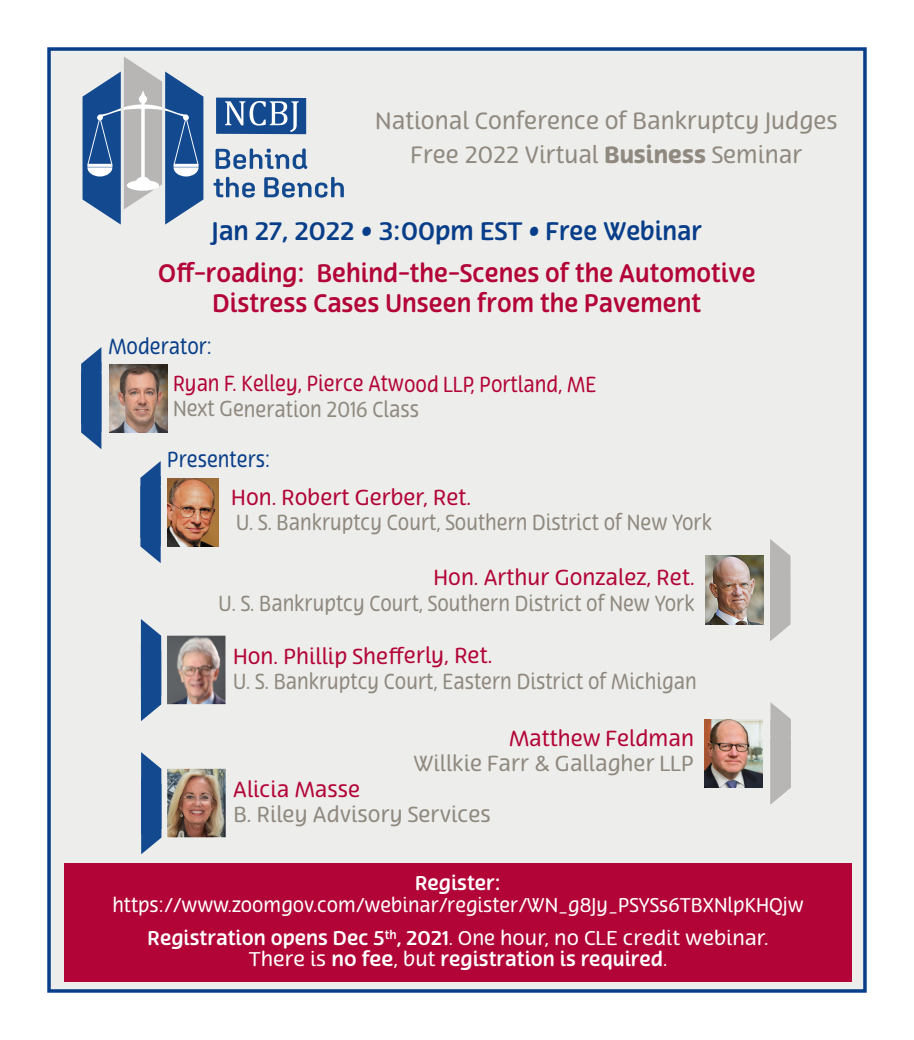
<style>
.page{position:relative;width:914px;height:1040px;background:#fff}
.page>*{position:absolute;margin:0;border:0;box-sizing:border-box;transform-origin:0 0}
.t1{font:500 24.5px/29.9px "Terfens";color:#b30437;text-align:center;scale:.96 1}
.t2{font:500 24.5px "Terfens";color:#083e89}
.t3{font:22.75px/33.2px "Terfens";color:#8f897f;text-align:center}
.t4{font:21px "Terfens";color:#8f897f;scale:.9 1}
.t5{font:21px "Terfens";color:#b30437}
.t6{font:21px/25.2px "Terfens";color:#8f897f}
.t7{font:21px "Terfens";color:#b30437;scale:.9 1}
.t8{font:21px "Terfens";color:#083e89;scale:.9 1}
.t9{font:500 19.25px/21.3px "Terfens";color:#fff;text-align:center}
.t10{font:19.25px "Terfens";color:#fff}
.s1{font-weight:700}
.s2{color:#b30437}
.s3{font-weight:400}
</style>
<div class="page">
<div style="left:51px;top:51px;width:812px;height:938px;background:#ededeb"></div>
<svg style="left:82px;top:57px;width:121px;height:168px"></svg>
<svg style="left:215px;top:148px;width:92px;height:21px"></svg>
<svg style="left:213px;top:177px;width:42px;height:21px"></svg>
<svg style="left:264px;top:177px;width:80px;height:21px"></svg>
<div style="left:216px;top:98px;width:90px;height:36px;background:#12498f"></div>
<svg style="left:225px;top:101px;width:74px;height:31px"></svg>
<div style="left:47px;top:47px;width:819px;height:945px;border:4px solid #083e89"></div>
<div style="left:64px;top:863px;width:788px;height:118px;background:#b30437"></div>
<svg style="left:81px;top:347px;width:20px;height:102px"></svg>
<img style="left:109px;top:364px;width:58px;height:68px">
<svg style="left:770px;top:702px;width:20px;height:102px"></svg>
<img style="left:704px;top:719px;width:58px;height:68px">
<svg style="left:770px;top:539px;width:20px;height:102px"></svg>
<img style="left:705px;top:556px;width:58px;height:68px">
<svg style="left:141px;top:619px;width:20px;height:102px"></svg>
<img style="left:167px;top:635px;width:58px;height:69px">
<svg style="left:141px;top:752px;width:20px;height:102px"></svg>
<img style="left:167px;top:768px;width:59px;height:69px">
<svg style="left:140px;top:461px;width:21px;height:102px"></svg>
<img style="left:167px;top:478px;width:51px;height:68px">
<p class="t3" style="left:375px;top:106px;width:464px">National Conference of Bankruptcy Judges<br>Free 2022 Virtual <span class="s1">Business</span> Seminar</p>
<p class="t2" style="left:212px;top:220px;width:491px">Jan 27, 2022 • 3:00pm EST • Free Webinar</p>
<p class="t1" style="left:158px;top:260px;width:623px">Off-roading: Behind-the-Scenes of the Automotive<br>Distress Cases Unseen from the Pavement</p>
<p class="t8" style="left:108px;top:337px;width:117px">Moderator:</p>
<p class="t7" style="left:173px;top:374px;width:472px">Ryan F. Kelley, Pierce Atwood LLP, Portland, ME</p>
<p class="t4" style="left:173px;top:399px;width:275px">Next Generation 2016 Class</p>
<p class="t8" style="left:167px;top:450px;width:116px">Presenters:</p>
<p class="t5" style="left:231px;top:488px;width:241px">Hon. Robert Gerber, Ret.</p>
<p class="t4" style="left:236px;top:513px;width:530px">U. S. Bankruptcy Court, Southern District of New York</p>
<p class="t5" style="left:433px;top:568px;width:262px">Hon. Arthur Gonzalez, Ret.</p>
<p class="t4" style="left:219px;top:593px;width:530px">U. S. Bankruptcy Court, Southern District of New York</p>
<p class="t5" style="left:233px;top:646px;width:261px">Hon. Phillip Shefferly, Ret.</p>
<p class="t4" style="left:233px;top:671px;width:516px">U. S. Bankruptcy Court, Eastern District of Michigan</p>
<p class="t5" style="left:509px;top:729px;width:186px">Matthew Feldman</p>
<p class="t6" style="left:413px;top:752px;width:282px">Willkie Farr &amp; Gallagher LLP</p>
<p class="t6" style="left:233px;top:777px;width:259px"><span class="s2">Alicia Masse<br></span>B. Riley Advisory Services</p>
<p class="t9" style="left:415px;top:873px;width:88px">Register:</p>
<p class="t10" style="left:112px;top:896px;width:693px">https://www.zoomgov.com/webinar/register/WN_g8Jy_PSYSs6TBXNlpKHQjw</p>
<p class="t9" style="left:148px;top:928px;width:622px">Registration opens Dec 5<sup>th</sup>, 2021<span class="s3">. One hour, no CLE credit webinar.<br>There is</span> no fee<span class="s3">, but</span> registration is required<span class="s3">.</span></p>
</div>
